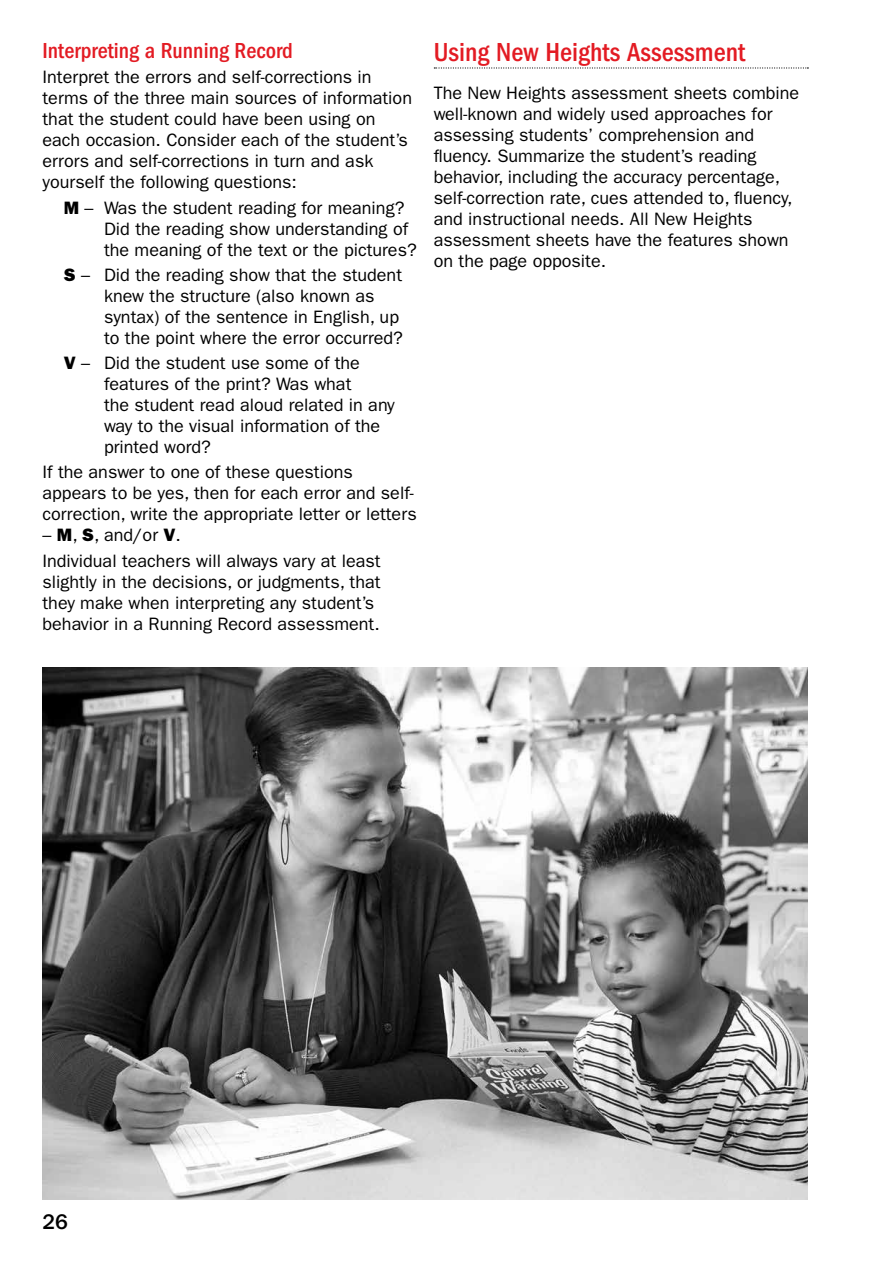
<style>
.page{position:relative;width:893px;height:1263px;background:#fff}
.page>*{position:absolute;margin:0;border:0;box-sizing:border-box;transform-origin:0 0}
.t1{font:500 condensed 27px "ITC Franklin Gothic Std";color:#e31b23}
.t2{font:500 condensed 22.5px "ITC Franklin Gothic Std";color:#e31b23}
.t3{font:500 21px "Franklin Gothic IT Cby BT";color:#000}
.t4{font:18px/21px "ITC Franklin Gothic Std";color:#000}
.s1{font-family:"ITC Franklin Gothic Std Hvy"}
</style>
<div class="page">
<img style="left:43px;top:668px;width:765px;height:531px">
<svg style="left:434px;top:67px;width:374px;height:2px"></svg>
<p class="t2" style="left:43px;top:38px;width:252px">Interpreting a Running Record</p>
<p class="t4" style="left:43px;top:67px;width:371px">Interpret the errors and self-corrections in terms of the three main sources of information that the student could have been using on each occasion. Consider each of the student’s errors and self-corrections in turn and ask yourself the following questions:</p>
<p class="t4" style="left:104px;top:197px;width:314px;text-indent:-40px"><span class="s1">M</span> – Was the student reading for meaning?<br>Did the reading show understanding of the meaning of the text or the pictures?</p>
<p class="t4" style="left:104px;top:264px;width:300px;text-indent:-40px"><span class="s1">S</span> – Did the reading show that the student knew the structure (also known as syntax) of the sentence in English, up to the point where the error occurred?</p>
<p class="t4" style="left:104px;top:353px;width:292px;text-indent:-40px"><span class="s1">V</span> – Did the student use some of the features of the print? Was what<br>the student read aloud related in any way to the visual information of the printed word?</p>
<p class="t4" style="left:43px;top:462px;width:376px">If the answer to one of these questions appears to be yes, then for each error and self&shy;correction, write the appropriate letter or letters</p>
<p class="t4" style="left:43px;top:523px;width:340px;line-height:25.2px">– <span class="s1">M</span>, <span class="s1">S</span>, and/or <span class="s1">V</span>.<br>Individual teachers will always vary at least</p>
<p class="t4" style="left:43px;top:571px;width:340px">slightly in the decisions, or judgments, that they make when interpreting any student’s behavior in a Running Record assessment.</p>
<h1 class="t1" style="left:434px;top:37px;width:313px">Using New Heights Assessment</h1>
<p class="t4" style="left:434px;top:83px;width:367px">The New Heights assessment sheets combine well-known and widely used approaches for assessing students’ comprehension and fluency. Summarize the student’s reading behavior, including the accuracy percentage, self-correction rate, cues attended to, fluency, and instructional needs. All New Heights assessment sheets have the features shown on the page opposite.</p>
<p class="t3" style="left:43px;top:1209px;width:27px">26</p>
</div>
